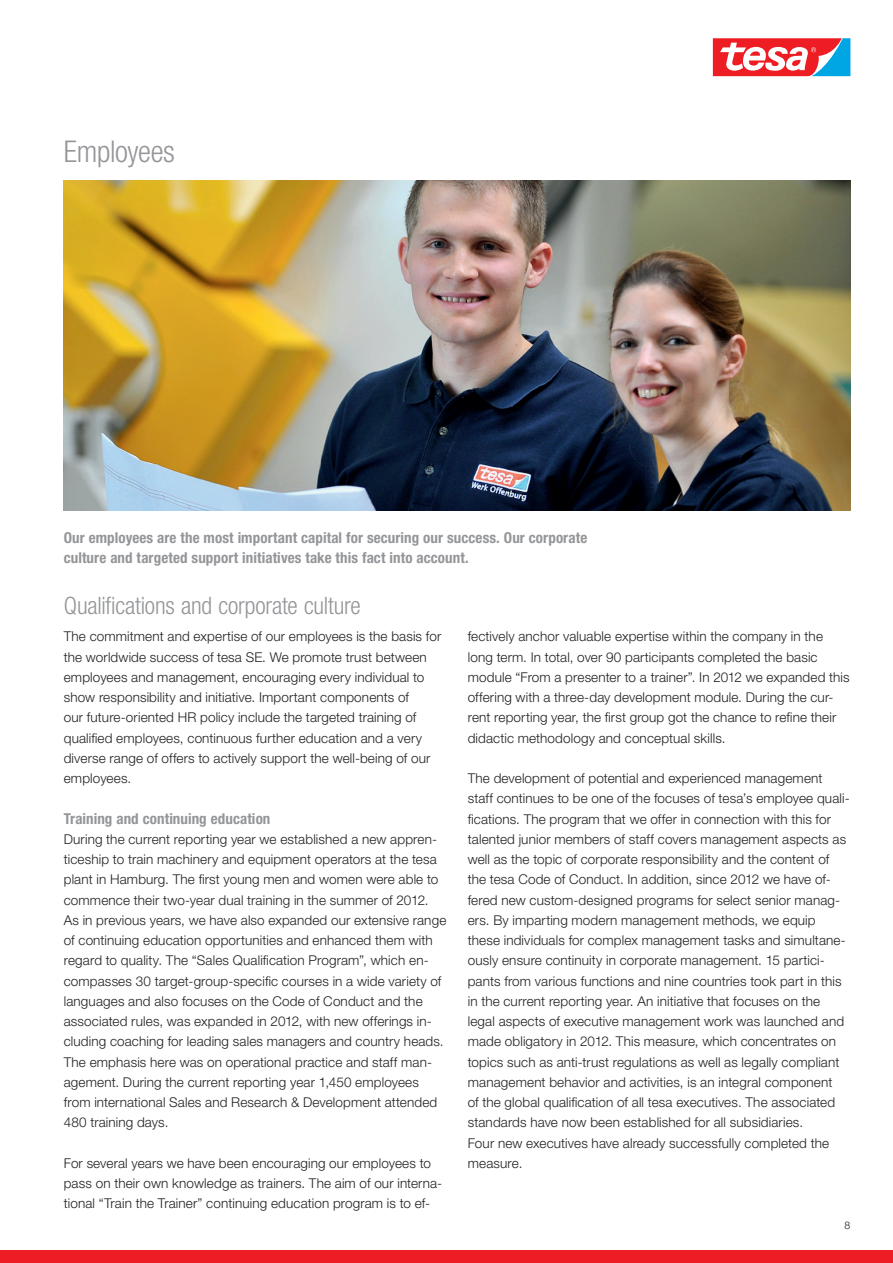
<style>
.page{position:relative;width:893px;height:1263px;background:#fff}
.page>*{position:absolute;margin:0;border:0;box-sizing:border-box;transform-origin:0 0}
.t1{font:300 condensed 30px "Helvetica Neue";letter-spacing:-.01em;color:#939598}
.t2{font:300 condensed 24px "Helvetica Neue";letter-spacing:-.01em;color:#939598}
.t3{font:700 condensed 15px/19.5px "Helvetica Neue";letter-spacing:.005em;color:#939598}
.t4{font:300 13.5px/20.2px "Helvetica Neue";letter-spacing:.01em;color:#231f20}
.t5{font:300 10.5px "Helvetica Neue";color:#231f20}
</style>
<div class="page">
<div style="left:0;top:1250px;width:893px;height:13px;background:#ee1d23"></div>
<svg style="left:713px;top:38px;width:137px;height:38px"></svg>
<img style="left:64px;top:180px;width:786px;height:330px">
<h1 class="t1" style="left:64px;top:134px;width:113px">Employees</h1>
<p class="t3" style="left:64px;top:528px;width:525px">Our employees are the most important capital for securing our success. Our corporate culture and targeted support initiatives take this fact into account.</p>
<h2 class="t2" style="left:64px;top:592px;width:299px">Qualifications and corporate culture</h2>
<p class="t4" style="left:64px;top:626px;width:379px">The commitment and expertise of our employees is the basis for the worldwide success of tesa SE. We promote trust between employees and management, encouraging every individual to show responsibility and initiative. Important components of<br>our future-oriented HR policy include the targeted training of qualified employees, continuous further education and a very diverse range of offers to actively support the well-being of our employees.</p>
<p class="t3" style="left:64px;top:808px;width:208px">Training and continuing education</p>
<p class="t4" style="left:64px;top:829px;width:384px">During the current reporting year we established a new appren&shy;ticeship to train machinery and equipment operators at the tesa plant in Hamburg. The first young men and women were able to commence their two-year dual training in the summer of 2012.<br>As in previous years, we have also expanded our extensive range of continuing education opportunities and enhanced them with regard to quality. The “Sales Qualification Program”, which en&shy;compasses 30 target-group-specific courses in a wide variety of languages and also focuses on the Code of Conduct and the associated rules, was expanded in 2012, with new offerings in&shy;cluding coaching for leading sales managers and country heads.<br>The emphasis here was on operational practice and staff man&shy;agement. During the current reporting year 1,450 employees from international Sales and Research &amp; Development attended 480 training days.</p>
<p class="t4" style="left:64px;top:1153px;width:380px">For several years we have been encouraging our employees to pass on their own knowledge as trainers. The aim of our interna&shy;tional “Train the Trainer” continuing education program is to ef-</p>
<p class="t4" style="left:468px;top:626px;width:383px">fectively anchor valuable expertise within the company in the long term. In total, over 90 participants completed the basic module “From a presenter to a trainer”. In 2012 we expanded this offering with a three-day development module. During the cur&shy;rent reporting year, the first group got the chance to refine their didactic methodology and conceptual skills.</p>
<p class="t4" style="left:468px;top:768px;width:383px">The development of potential and experienced management staff continues to be one of the focuses of tesa’s employee quali&shy;fications. The program that we offer in connection with this for talented junior members of staff covers management aspects as well as the topic of corporate responsibility and the content of the tesa Code of Conduct. In addition, since 2012 we have of&shy;fered new custom-designed programs for select senior manag&shy;ers. By imparting modern management methods, we equip these individuals for complex management tasks and simultane&shy;ously ensure continuity in corporate management. 15 partici&shy;pants from various functions and nine countries took part in this in the current reporting year. An initiative that focuses on the legal aspects of executive management work was launched and made obligatory in 2012. This measure, which concentrates on topics such as anti-trust regulations as well as legally compliant management behavior and activities, is an integral component<br>of the global qualification of all tesa executives. The associated standards have now been established for all subsidiaries.<br>Four new executives have already successfully completed the measure.</p>
<p class="t5" style="left:845px;top:1218px;width:7px">8</p>
</div>
